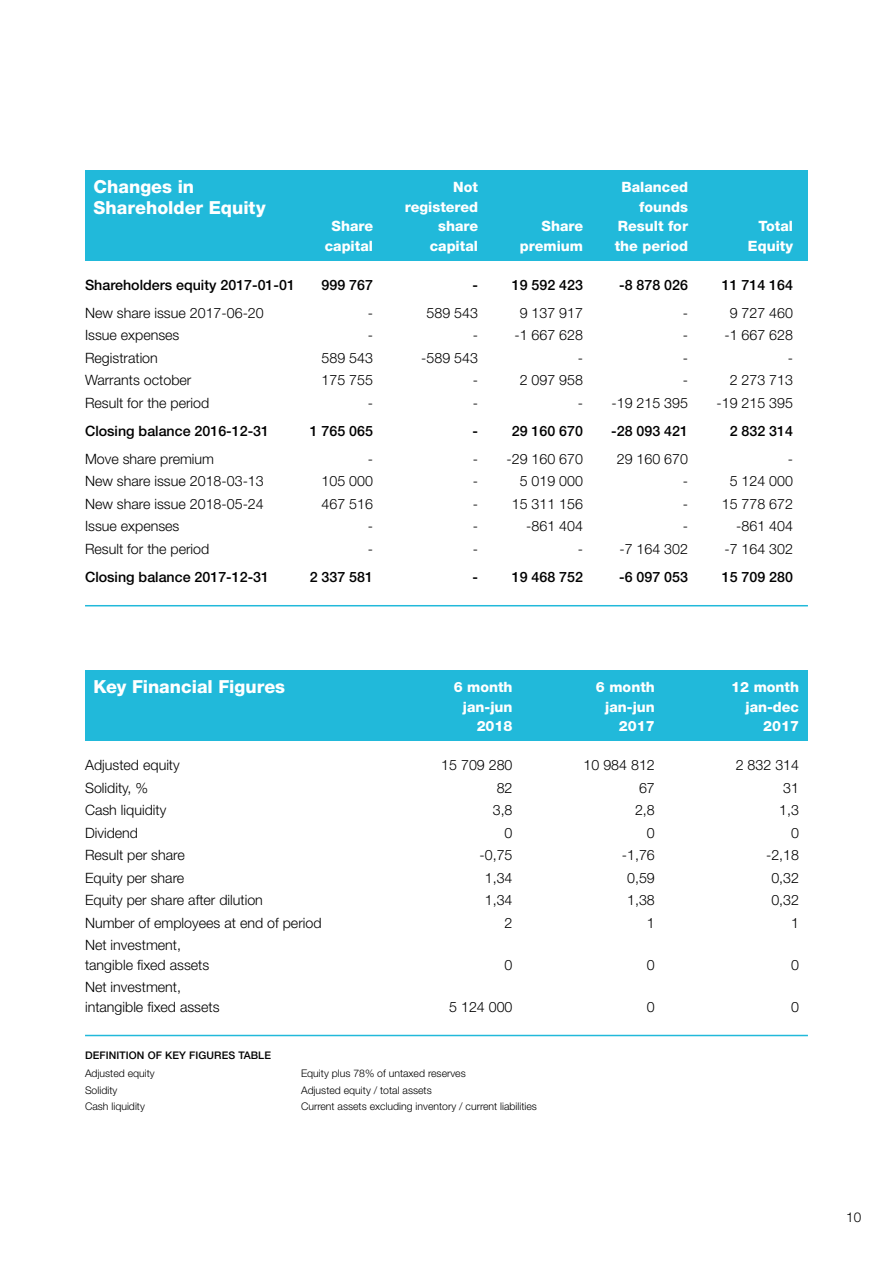
<style>
.page{position:relative;width:893px;height:1263px;background:#fff}
.page>*{position:absolute;margin:0;border:0;box-sizing:border-box;transform-origin:0 0}
.t1{font:800 18px/21px "Helvetica Neue LT Std";color:#fff}
.t2{font:300 14.25px/19.5px "Helvetica Neue LT Std";color:#000}
.t3{font:500 14.25px "Helvetica Neue LT Std";color:#000}
.t4{font:800 14.25px "Helvetica Neue LT Std";color:#fff}
.t5{font:300 13.5px "Helvetica Neue LT Std";color:#000}
.t6{font:300 10.5px "Helvetica Neue LT Std";color:#000}
.t7{font:500 10.5px "Helvetica Neue LT Std";letter-spacing:.01em;color:#000}
</style>
<div class="page">
<div style="left:85px;top:170px;width:723px;height:90px;background:#21b9da"></div>
<hr style="left:85px;top:605px;width:723px;height:1px;background:#21b9da">
<div style="left:85px;top:670px;width:723px;height:70px;background:#21b9da"></div>
<hr style="left:85px;top:1035px;width:723px;height:1px;background:#21b9da">
<p class="t1" style="left:94px;top:176px;width:174px">Changes in<br>Shareholder Equity</p>
<p class="t4" style="left:453px;top:179px;width:26px">Not</p>
<p class="t4" style="left:622px;top:179px;width:68px">Balanced</p>
<p class="t4" style="left:405px;top:198px;width:75px">registered</p>
<p class="t4" style="left:639px;top:198px;width:50px">founds</p>
<p class="t4" style="left:332px;top:218px;width:43px">Share</p>
<p class="t4" style="left:438px;top:218px;width:41px">share</p>
<p class="t4" style="left:542px;top:218px;width:43px">Share</p>
<p class="t4" style="left:618px;top:218px;width:72px">Result for</p>
<p class="t4" style="left:758px;top:218px;width:36px">Total</p>
<p class="t4" style="left:325px;top:237px;width:50px">capital</p>
<p class="t4" style="left:430px;top:237px;width:50px">capital</p>
<p class="t4" style="left:520px;top:237px;width:65px">premium</p>
<p class="t4" style="left:615px;top:237px;width:75px">the period</p>
<p class="t4" style="left:748px;top:237px;width:47px">Equity</p>
<p class="t3" style="left:85px;top:276px;width:211px">Shareholders equity 2017-01-01</p>
<p class="t3" style="left:322px;top:276px;width:53px">999 767</p>
<p class="t3" style="left:472px;top:276px;width:112px">- 19 592 423</p>
<p class="t3" style="left:619px;top:276px;width:70px">-8 878 026</p>
<p class="t3" style="left:722px;top:276px;width:73px">11 714 164</p>
<p class="t2" style="left:85px;top:303px;width:180px">New share issue 2017-06-20</p>
<p class="t2" style="left:368px;top:303px;width:7px">-</p>
<p class="t2" style="left:427px;top:303px;width:53px">589 543</p>
<p class="t2" style="left:520px;top:303px;width:65px">9 137 917</p>
<p class="t2" style="left:683px;top:303px;width:7px">-</p>
<p class="t2" style="left:730px;top:303px;width:65px">9 727 460</p>
<p class="t2" style="left:85px;top:325px;width:96px">Issue expenses</p>
<p class="t2" style="left:368px;top:325px;width:7px">-</p>
<p class="t2" style="left:473px;top:325px;width:7px">-</p>
<p class="t2" style="left:514px;top:325px;width:70px">-1 667 628</p>
<p class="t2" style="left:683px;top:325px;width:7px">-</p>
<p class="t2" style="left:724px;top:325px;width:70px">-1 667 628</p>
<p class="t2" style="left:85px;top:348px;width:74px">Registration</p>
<p class="t2" style="left:322px;top:348px;width:53px">589 543</p>
<p class="t2" style="left:421px;top:348px;width:58px">-589 543</p>
<p class="t2" style="left:578px;top:348px;width:7px">-</p>
<p class="t2" style="left:683px;top:348px;width:7px">-</p>
<p class="t2" style="left:788px;top:348px;width:7px">-</p>
<p class="t2" style="left:85px;top:370px;width:108px">Warrants october</p>
<p class="t2" style="left:322px;top:370px;width:53px">175 755</p>
<p class="t2" style="left:473px;top:370px;width:7px">-</p>
<p class="t2" style="left:520px;top:370px;width:65px">2 097 958</p>
<p class="t2" style="left:683px;top:370px;width:7px">-</p>
<p class="t2" style="left:730px;top:370px;width:65px">2 273 713</p>
<p class="t2" style="left:85px;top:393px;width:126px">Result for the period</p>
<p class="t2" style="left:368px;top:393px;width:7px">-</p>
<p class="t2" style="left:473px;top:393px;width:7px">-</p>
<p class="t2" style="left:578px;top:393px;width:112px">- -19 215 395</p>
<p class="t2" style="left:716px;top:393px;width:78px">-19 215 395</p>
<p class="t3" style="left:85px;top:422px;width:186px">Closing balance 2016-12-31</p>
<p class="t3" style="left:310px;top:422px;width:65px">1 765 065</p>
<p class="t3" style="left:472px;top:422px;width:112px">- 29 160 670</p>
<p class="t3" style="left:611px;top:422px;width:78px">-28 093 421</p>
<p class="t3" style="left:730px;top:422px;width:65px">2 832 314</p>
<p class="t2" style="left:85px;top:449px;width:131px">Move share premium</p>
<p class="t2" style="left:368px;top:449px;width:7px">-</p>
<p class="t2" style="left:473px;top:449px;width:112px">- -29 160 670</p>
<p class="t2" style="left:617px;top:449px;width:73px">29 160 670</p>
<p class="t2" style="left:788px;top:449px;width:7px">-</p>
<p class="t2" style="left:85px;top:471px;width:180px">New share issue 2018-03-13</p>
<p class="t2" style="left:322px;top:471px;width:53px">105 000</p>
<p class="t2" style="left:473px;top:471px;width:7px">-</p>
<p class="t2" style="left:520px;top:471px;width:65px">5 019 000</p>
<p class="t2" style="left:683px;top:471px;width:7px">-</p>
<p class="t2" style="left:730px;top:471px;width:65px">5 124 000</p>
<p class="t2" style="left:85px;top:494px;width:180px">New share issue 2018-05-24</p>
<p class="t2" style="left:322px;top:494px;width:53px">467 516</p>
<p class="t2" style="left:473px;top:494px;width:112px">- 15 311 156</p>
<p class="t2" style="left:683px;top:494px;width:112px">- 15 778 672</p>
<p class="t2" style="left:85px;top:516px;width:96px">Issue expenses</p>
<p class="t2" style="left:368px;top:516px;width:7px">-</p>
<p class="t2" style="left:473px;top:516px;width:7px">-</p>
<p class="t2" style="left:526px;top:516px;width:58px">-861 404</p>
<p class="t2" style="left:683px;top:516px;width:7px">-</p>
<p class="t2" style="left:736px;top:516px;width:58px">-861 404</p>
<p class="t2" style="left:85px;top:539px;width:126px">Result for the period</p>
<p class="t2" style="left:368px;top:539px;width:7px">-</p>
<p class="t2" style="left:473px;top:539px;width:7px">-</p>
<p class="t2" style="left:578px;top:539px;width:7px">-</p>
<p class="t2" style="left:619px;top:539px;width:70px">-7 164 302</p>
<p class="t2" style="left:724px;top:539px;width:70px">-7 164 302</p>
<p class="t3" style="left:85px;top:568px;width:186px">Closing balance 2017-12-31</p>
<p class="t3" style="left:310px;top:568px;width:65px">2 337 581</p>
<p class="t3" style="left:472px;top:568px;width:112px">- 19 468 752</p>
<p class="t3" style="left:619px;top:568px;width:70px">-6 097 053</p>
<p class="t3" style="left:722px;top:568px;width:73px">15 709 280</p>
<p class="t1" style="left:94px;top:676px;width:193px">Key Financial Figures</p>
<p class="t4" style="left:454px;top:679px;width:60px">6 month</p>
<p class="t4" style="left:596px;top:679px;width:60px">6 month</p>
<p class="t4" style="left:731px;top:679px;width:69px">12 month</p>
<p class="t4" style="left:463px;top:698px;width:51px">jan-jun</p>
<p class="t4" style="left:605px;top:698px;width:51px">jan-jun</p>
<p class="t4" style="left:745px;top:698px;width:55px">jan-dec</p>
<p class="t4" style="left:477px;top:718px;width:37px">2018</p>
<p class="t4" style="left:619px;top:718px;width:37px">2017</p>
<p class="t4" style="left:763px;top:718px;width:37px">2017</p>
<p class="t2" style="left:85px;top:755px;width:96px">Adjusted equity</p>
<p class="t2" style="left:441px;top:755px;width:73px">15 709 280</p>
<p class="t2" style="left:583px;top:755px;width:73px">10 984 812</p>
<p class="t2" style="left:736px;top:755px;width:65px">2 832 314</p>
<p class="t2" style="left:85px;top:778px;width:65px">Solidity, %</p>
<p class="t2" style="left:497px;top:778px;width:17px">82</p>
<p class="t2" style="left:639px;top:778px;width:17px">67</p>
<p class="t2" style="left:783px;top:778px;width:17px">31</p>
<p class="t2" style="left:85px;top:800px;width:83px">Cash liquidity</p>
<p class="t2" style="left:493px;top:800px;width:21px">3,8</p>
<p class="t2" style="left:635px;top:800px;width:21px">2,8</p>
<p class="t2" style="left:779px;top:800px;width:21px">1,3</p>
<p class="t2" style="left:85px;top:823px;width:55px">Dividend</p>
<p class="t2" style="left:505px;top:823px;width:9px">0</p>
<p class="t2" style="left:647px;top:823px;width:9px">0</p>
<p class="t2" style="left:791px;top:823px;width:9px">0</p>
<p class="t2" style="left:85px;top:845px;width:101px">Result per share</p>
<p class="t2" style="left:480px;top:845px;width:35px">-0,75</p>
<p class="t2" style="left:622px;top:845px;width:35px">-1,76</p>
<p class="t2" style="left:766px;top:845px;width:35px">-2,18</p>
<p class="t2" style="left:85px;top:868px;width:101px">Equity per share</p>
<p class="t2" style="left:485px;top:868px;width:29px">1,34</p>
<p class="t2" style="left:627px;top:868px;width:29px">0,59</p>
<p class="t2" style="left:771px;top:868px;width:29px">0,32</p>
<p class="t2" style="left:85px;top:890px;width:179px">Equity per share after dilution</p>
<p class="t2" style="left:485px;top:890px;width:29px">1,34</p>
<p class="t2" style="left:627px;top:890px;width:29px">1,38</p>
<p class="t2" style="left:771px;top:890px;width:29px">0,32</p>
<p class="t2" style="left:85px;top:912px;width:238px">Number of employees at end of period</p>
<p class="t2" style="left:505px;top:912px;width:9px">2</p>
<p class="t2" style="left:647px;top:912px;width:9px">1</p>
<p class="t2" style="left:791px;top:912px;width:9px">1</p>
<p class="t2" style="left:85px;top:935px;width:126px">Net investment, tangible fixed assets</p>
<p class="t2" style="left:505px;top:954px;width:9px">0</p>
<p class="t2" style="left:647px;top:954px;width:9px">0</p>
<p class="t2" style="left:791px;top:954px;width:9px">0</p>
<p class="t2" style="left:85px;top:977px;width:136px">Net investment, intangible fixed assets</p>
<p class="t2" style="left:449px;top:996px;width:65px">5 124 000</p>
<p class="t2" style="left:647px;top:996px;width:9px">0</p>
<p class="t2" style="left:791px;top:996px;width:9px">0</p>
<p class="t7" style="left:85px;top:1049px;width:187px">DEFINITION OF KEY FIGURES TABLE</p>
<p class="t6" style="left:85px;top:1067px;width:71px">Adjusted equity</p>
<p class="t6" style="left:301px;top:1067px;width:166px">Equity plus 78% of untaxed reserves</p>
<p class="t6" style="left:85px;top:1083px;width:34px">Solidity</p>
<p class="t6" style="left:301px;top:1083px;width:132px">Adjusted equity / total assets</p>
<p class="t6" style="left:85px;top:1100px;width:61px">Cash liquidity</p>
<p class="t6" style="left:301px;top:1100px;width:237px">Current assets excluding inventory / current liabilities</p>
<p class="t5" style="left:846px;top:1208px;width:17px">10</p>
</div>
